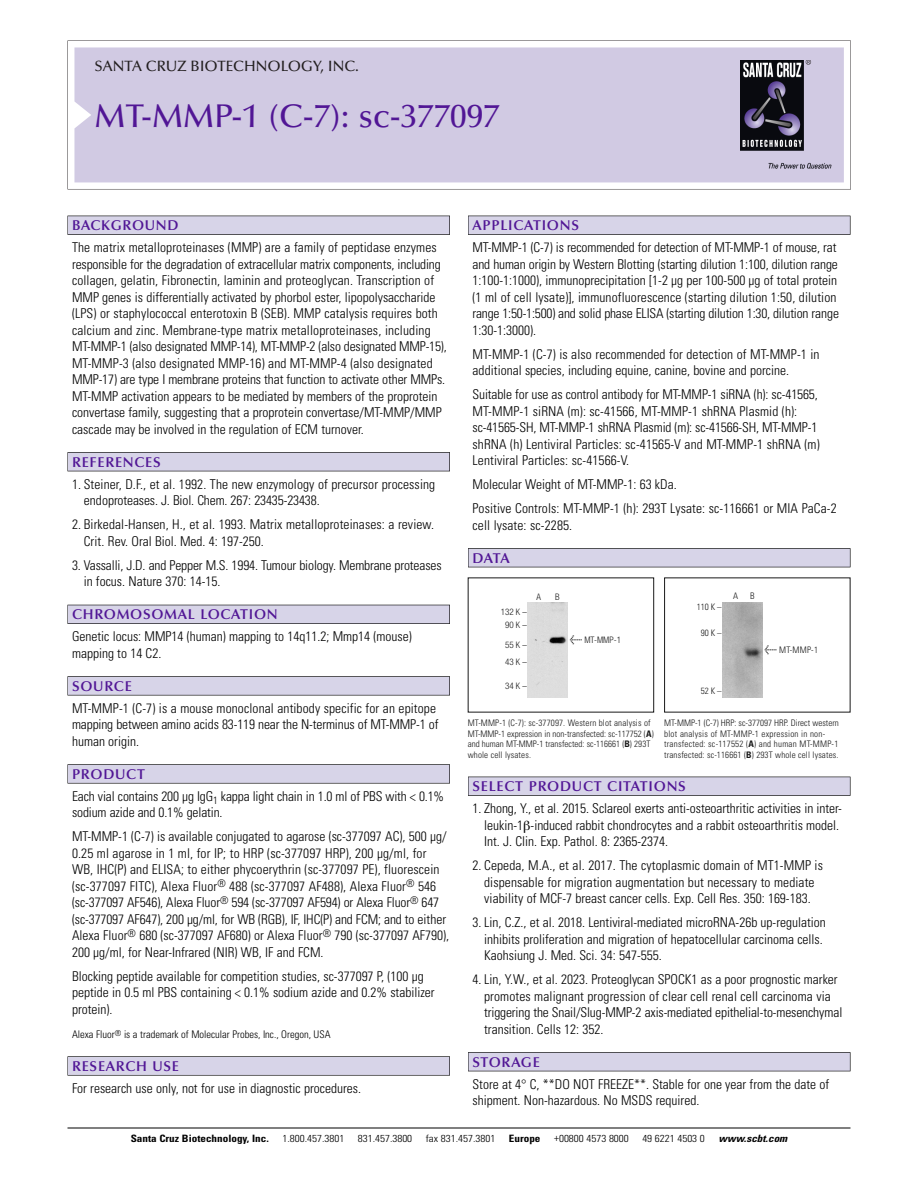
<style>
.page{position:relative;width:918px;height:1188px;background:#fff}
.page>*{position:absolute;margin:0;border:0;box-sizing:border-box;transform-origin:0 0}
.t1{font:500 33px "Optima";color:#511695}
.t2{font:500 15px "Optima";color:#231f20}
.t3{font:600 14.25px "Optima";letter-spacing:.05em;color:#511695}
.t4{font:300 condensed 13.5px/16.5px "Univers";color:#000}
.t5{font:300 condensed 10.5px "Univers";color:#000}
.t6{font:300 condensed 10.2px "Univers";color:#000;scale:1.1 1}
.t7{font:700 condensed 10.2px "Univers";color:#000;scale:1.1 1}
.t8{font:italic 700 condensed 10.2px "Univers";color:#000;scale:1.1 1}
.t9{font:300 condensed 9px/10.5px "Univers";letter-spacing:.015em;color:#191919}
.t10{font:300 condensed 9px/13.5px "Helvetica Neue";color:#191919;text-align:center}
.s1{font-family:"Meta Plus";font-weight:400;font-stretch:normal;font-size:10.5px}
.s2{font-weight:700}
</style>
<div class="page">
<svg style="left:68px;top:40px;width:783px;height:149px"></svg>
<div style="left:74px;top:47px;width:770px;height:135px;background:#d1cae3"></div>
<img style="left:741px;top:60px;width:90px;height:108px">
<div style="left:68px;top:216px;width:382px;height:19px;background:#535256"></div>
<div style="left:68px;top:216px;width:381px;height:18px;background:#d7d4e8"></div>
<div style="left:68px;top:452px;width:382px;height:19px;background:#515155"></div>
<div style="left:68px;top:453px;width:381px;height:18px;background:#d7d4e8"></div>
<div style="left:68px;top:605px;width:382px;height:19px;background:#515057"></div>
<div style="left:68px;top:605px;width:381px;height:18px;background:#d7d4e8"></div>
<div style="left:68px;top:676px;width:382px;height:19px;background:#575659"></div>
<div style="left:68px;top:677px;width:381px;height:18px;background:#d7d4e8"></div>
<svg style="left:68px;top:764px;width:382px;height:20px"></svg>
<div style="left:68px;top:765px;width:381px;height:18px;background:#d7d4e8"></div>
<svg style="left:68px;top:1056px;width:382px;height:20px"></svg>
<div style="left:68px;top:1057px;width:381px;height:18px;background:#d7d4e8"></div>
<div style="left:468px;top:216px;width:382px;height:19px;background:#535256"></div>
<div style="left:468px;top:216px;width:382px;height:18px;background:#d7d4e8"></div>
<div style="left:468px;top:548px;width:382px;height:19px;background:#515155"></div>
<div style="left:468px;top:549px;width:382px;height:18px;background:#d7d4e8"></div>
<div style="left:468px;top:777px;width:382px;height:19px;background:#535256"></div>
<div style="left:468px;top:777px;width:382px;height:18px;background:#d7d4e8"></div>
<div style="left:468px;top:1052px;width:382px;height:19px;background:#515155"></div>
<div style="left:468px;top:1053px;width:382px;height:18px;background:#d7d4e8"></div>
<hr style="left:68px;top:1128px;width:782px;height:1px;background:#000">
<div style="left:528px;top:603px;width:40px;height:95px;background:#dcdcdc"></div>
<img style="left:723px;top:602px;width:39px;height:95px">
<p class="t2" style="left:94px;top:60px;width:266px">SANTA CRUZ BIOTECHNOLOGY, INC.</p>
<p class="t1" style="left:94px;top:102px;width:407px">MT-MMP-1 (C-7): sc-377097</p>
<p class="t3" style="left:72px;top:219px;width:108px">BACKGROUND</p>
<p class="t4" style="left:72px;top:240px;width:376px">The matrix metalloproteinases (MMP) are a family of peptidase enzymes responsible for the degradation of extracellular matrix components, including collagen, gelatin, Fibronectin, laminin and proteoglycan. Transcription of MMP genes is differentially activated by phorbol ester, lipopolysaccharide (LPS) or staphylococcal enterotoxin B (SEB). MMP catalysis requires both calcium and zinc. Membrane-type matrix metalloproteinases, including MT-MMP-1 (also designated MMP-14), MT-MMP-2 (also designated MMP-15), MT-MMP-3 (also designated MMP-16) and MT-MMP-4 (also designated MMP-17) are type I membrane proteins that function to activate other MMPs.<br>MT-MMP activation appears to be mediated by members of the proprotein convertase family, suggesting that a proprotein convertase/MT-MMP/MMP cascade may be involved in the regulation of ECM turnover.</p>
<p class="t3" style="left:72px;top:456px;width:90px">REFERENCES</p>
<p class="t4" style="left:84px;top:477px;width:353px;text-indent:-12px">1. Steiner, D.F., et al. 1992. The new enzymology of precursor processing endoproteases. J. Biol. Chem. 267: 23435-23438.</p>
<p class="t4" style="left:84px;top:517px;width:352px;text-indent:-12px">2. Birkedal-Hansen, H., et al. 1993. Matrix metalloproteinases: a review.<br>Crit. Rev. Oral Biol. Med. 4: 197-250.</p>
<p class="t4" style="left:84px;top:558px;width:360px;text-indent:-12px">3. Vassalli, J.D. and Pepper M.S. 1994. Tumour biology. Membrane proteases in focus. Nature 370: 14-15.</p>
<p class="t3" style="left:72px;top:608px;width:207px">CHROMOSOMAL LOCATION</p>
<p class="t4" style="left:72px;top:630px;width:341px">Genetic locus: MMP14 (human) mapping to 14q11.2; Mmp14 (mouse) mapping to 14 C2.</p>
<p class="t3" style="left:72px;top:680px;width:61px">SOURCE</p>
<p class="t4" style="left:72px;top:701px;width:368px">MT-MMP-1 (C-7) is a mouse monoclonal antibody specific for an epitope mapping between amino acids 83-119 near the N-terminus of MT-MMP-1 of human origin.</p>
<p class="t3" style="left:72px;top:768px;width:74px">PRODUCT</p>
<p class="t4" style="left:72px;top:789px;width:374px">Each vial contains 200 µg IgG<sub>1</sub> kappa light chain in 1.0 ml of PBS with &lt; 0.1% sodium azide and 0.1% gelatin.</p>
<p class="t4" style="left:72px;top:830px;width:379px">MT-MMP-1 (C-7) is available conjugated to agarose (sc-377097 AC), 500 µg/ 0.25 ml agarose in 1 ml, for IP; to HRP (sc-377097 HRP), 200 µg/ml, for WB, IHC(P) and ELISA; to either phycoerythrin (sc-377097 PE), fluorescein (sc-377097 FITC), Alexa Fluor<sup>®</sup> 488 (sc-377097 AF488), Alexa Fluor<sup>®</sup> 546 (sc-377097 AF546), Alexa Fluor<sup>®</sup> 594 (sc-377097 AF594) or Alexa Fluor<sup>®</sup> 647 (sc-377097 AF647), 200 µg/ml, for WB (RGB), IF, IHC(P) and FCM; and to either Alexa Fluor<sup>®</sup> 680 (sc-377097 AF680) or Alexa Fluor<sup>®</sup> 790 (sc-377097 AF790), 200 µg/ml, for Near-Infrared (NIR) WB, IF and FCM.</p>
<p class="t4" style="left:72px;top:969px;width:364px">Blocking peptide available for competition studies, sc-377097 P, (100 µg peptide in 0.5 ml PBS containing &lt; 0.1% sodium azide and 0.2% stabilizer protein).</p>
<p class="t5" style="left:72px;top:1030px;width:260px">Alexa Fluor<sup>®</sup> is a trademark of Molecular Probes, Inc., Oregon, USA</p>
<p class="t3" style="left:72px;top:1060px;width:109px">RESEARCH USE</p>
<p class="t4" style="left:72px;top:1081px;width:291px">For research use only, not for use in diagnostic procedures.</p>
<p class="t3" style="left:473px;top:219px;width:108px">APPLICATIONS</p>
<p class="t4" style="left:473px;top:240px;width:368px">MT-MMP-1 (C-7) is recommended for detection of MT-MMP-1 of mouse, rat and human origin by Western Blotting (starting dilution 1:100, dilution range 1:100-1:1000), immunoprecipitation [1-2 µg per 100-500 µg of total protein (1 ml of cell lysate)], immunofluorescence (starting dilution 1:50, dilution range 1:50-1:500) and solid phase ELISA (starting dilution 1:30, dilution range 1:30-1:3000).</p>
<p class="t4" style="left:473px;top:347px;width:349px">MT-MMP-1 (C-7) is also recommended for detection of MT-MMP-1 in additional species, including equine, canine, bovine and porcine.</p>
<p class="t4" style="left:473px;top:387px;width:349px">Suitable for use as control antibody for MT-MMP-1 siRNA (h): sc-41565, MT-MMP-1 siRNA (m): sc-41566, MT-MMP-1 shRNA Plasmid (h): sc-41565-SH, MT-MMP-1 shRNA Plasmid (m): sc-41566-SH, MT-MMP-1 shRNA (h) Lentiviral Particles: sc-41565-V and MT-MMP-1 shRNA (m)<br>Lentiviral Particles: sc-41566-V.</p>
<p class="t4" style="left:473px;top:477px;width:206px">Molecular Weight of MT-MMP-1: 63 kDa.</p>
<p class="t4" style="left:473px;top:501px;width:366px">Positive Controls: MT-MMP-1 (h): 293T Lysate: sc-116661 or MIA PaCa-2 cell lysate: sc-2285.</p>
<p class="t3" style="left:473px;top:552px;width:39px">DATA</p>
<p class="t10" style="left:536px;top:591px;width:6px">A</p>
<p class="t10" style="left:555px;top:591px;width:6px">B</p>
<p class="t9" style="left:733px;top:592px;width:7px">A</p>
<p class="t9" style="left:750px;top:592px;width:6px">B</p>
<p class="t10" style="left:501px;top:606px;width:28px">132 K –<br>90K–</p>
<p class="t10" style="left:505px;top:637px;width:23px;line-height:17px;text-align:left">55K–<br>43K–</p>
<p class="t10" style="left:505px;top:680px;width:23px">34K–</p>
<p class="t10" style="left:570px;top:634px;width:53px"><span class="s1">&lt;</span> MT-MMP-1</p>
<p class="t9" style="left:697px;top:603px;width:26px">110 K –</p>
<p class="t9" style="left:701px;top:628px;width:22px">90 K –</p>
<p class="t9" style="left:701px;top:686px;width:22px">52 K –</p>
<p class="t9" style="left:764px;top:646px;width:55px"><span class="s1">&lt;</span> MT-MMP-1</p>
<p class="t9" style="left:468px;top:719px;width:187px">MT-MMP-1 (C-7): sc-377097. Western blot analysis of MT-MMP-1 expression in non-transfected: sc-117752 (<span class="s2">A</span>) and human MT-MMP-1 transfected: sc-116661 (<span class="s2">B</span>) 293T whole cell lysates.</p>
<p class="t9" style="left:664px;top:719px;width:176px">MT-MMP-1 (C-7) HRP: sc-377097 HRP. Direct western blot analysis of MT-MMP-1 expression in non&shy;transfected: sc-117552 (<span class="s2">A</span>) and human MT-MMP-1 transfected: sc-116661 (<span class="s2">B</span>) 293T whole cell lysates.</p>
<p class="t3" style="left:473px;top:780px;width:215px">SELECT PRODUCT CITATIONS</p>
<p class="t4" style="left:484px;top:801px;width:359px;text-indent:-12px">1. Zhong, Y., et al. 2015. Sclareol exerts anti-osteoarthritic activities in inter&shy;leukin-1 -induced rabbit chondrocytes and a rabbit osteoarthritis model.<br>Int. J. Clin. Exp. Pathol. 8: 2365-2374.</p>
<p class="t4" style="left:473px;top:858px;width:352px;text-align:center">2. Cepeda, M.A., et al. 2017. The cytoplasmic domain of MT1-MMP is dispensable for migration augmentation but necessary to mediate viability of MCF-7 breast cancer cells. Exp. Cell Res. 350: 169-183.</p>
<p class="t4" style="left:484px;top:915px;width:343px;text-indent:-12px">3. Lin, C.Z., et al. 2018. Lentiviral-mediated microRNA-26b up-regulation inhibits proliferation and migration of hepatocellular carcinoma cells.<br>Kaohsiung J. Med. Sci. 34: 547-555.</p>
<p class="t4" style="left:484px;top:972px;width:360px;text-indent:-12px">4. Lin, Y.W., et al. 2023. Proteoglycan SPOCK1 as a poor prognostic marker promotes malignant progression of clear cell renal cell carcinoma via triggering the Snail/Slug-MMP-2 axis-mediated epithelial-to-mesenchymal transition. Cells 12: 352.</p>
<p class="t3" style="left:473px;top:1056px;width:69px">STORAGE</p>
<p class="t4" style="left:473px;top:1077px;width:358px">Store at 4° C, **DO NOT FREEZE**. Stable for one year from the date of shipment. Non-hazardous. No MSDS required.</p>
<p class="t7" style="left:131px;top:1135px;width:127px">Santa Cruz Biotechnology, Inc.</p>
<p class="t6" style="left:282px;top:1135px;width:58px">1.800.457.3801</p>
<p class="t6" style="left:358px;top:1135px;width:51px">831.457.3800</p>
<p class="t6" style="left:426px;top:1135px;width:65px">fax 831.457.3801</p>
<p class="t7" style="left:509px;top:1135px;width:30px">Europe</p>
<p class="t6" style="left:554px;top:1135px;width:69px">+00800 4573 8000</p>
<p class="t6" style="left:642px;top:1135px;width:58px">49 6221 4503 0</p>
<p class="t8" style="left:719px;top:1135px;width:66px">www.scbt.com</p>
</div>
